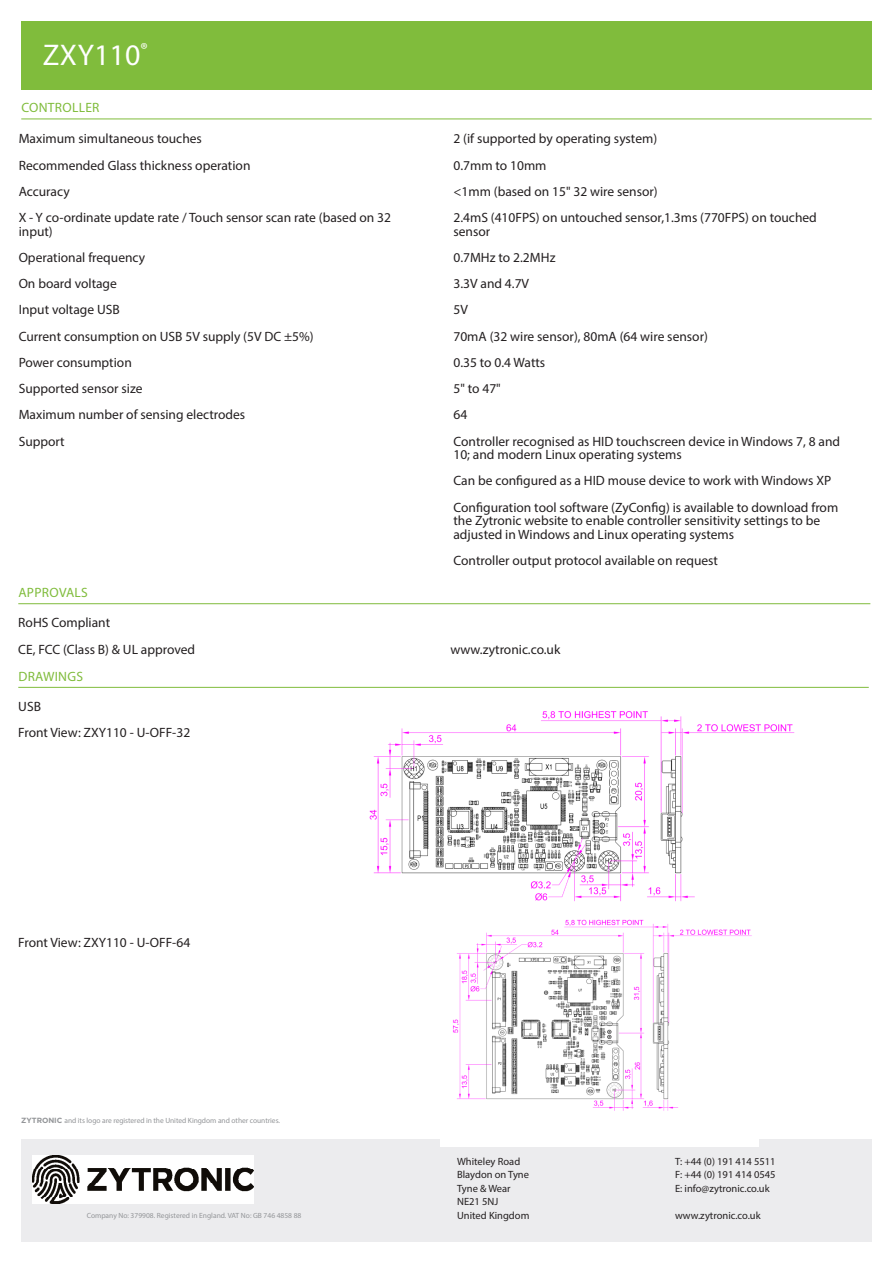
<style>
.page{position:relative;width:893px;height:1263px;background:#fff}
.page>*{position:absolute;margin:0;border:0;box-sizing:border-box;transform-origin:0 0}
.t1{font:30px "Myriad Pro";letter-spacing:.01em;color:#fff}
.t2{font:13.5px/13.5px "Myriad Pro";color:#231f20}
.underline{font:13.5px "Myriad Pro";letter-spacing:.02em;color:#80bc3c}
.t3{font:10.5px/13.5px "Myriad Pro";color:#231f20}
.t4{font:7.5px "Myriad Pro";letter-spacing:-.005em;color:#939598}
.s1{font-family:"Gotham";font-weight:700}
</style>
<div class="page">
<div style="left:21px;top:1140px;width:851px;height:102px;background:#ececee"></div>
<img style="left:32px;top:1156px;width:222px;height:47px">
<div style="left:21px;top:21px;width:851px;height:68px;background:#80bc3c"></div>
<hr style="left:18px;top:603px;width:852px;height:1px;background:#80bc3c">
<hr style="left:18px;top:687px;width:851px;height:1px;background:#80bc3c">
<hr style="left:21px;top:119px;width:851px;height:1px;background:#80bc3c">
<img style="left:369px;top:711px;width:426px;height:191px">
<img style="left:441px;top:919px;width:317px;height:228px">
<p class="t1" style="left:43px;top:36px;width:106px">ZXY110<sup>®</sup></p>
<p class="underline" style="left:21px;top:99px;width:80px">CONTROLLER</p>
<p class="t2" style="left:19px;top:132px;width:185px">Maximum simultaneous touches</p>
<p class="t2" style="left:19px;top:158px;width:233px">Recommended Glass thickness operation</p>
<p class="t2" style="left:19px;top:184px;width:53px">Accuracy</p>
<p class="t2" style="left:19px;top:211px;width:374px">X - Y co-ordinate update rate / Touch sensor scan rate (based on 32 input)</p>
<p class="t2" style="left:19px;top:250px;width:128px">Operational frequency</p>
<p class="t2" style="left:19px;top:277px;width:100px">On board voltage</p>
<p class="t2" style="left:19px;top:303px;width:103px">Input voltage USB</p>
<p class="t2" style="left:19px;top:329px;width:296px">Current consumption on USB 5V supply (5V DC ±5%)</p>
<p class="t2" style="left:19px;top:355px;width:115px">Power consumption</p>
<p class="t2" style="left:19px;top:382px;width:125px">Supported sensor size</p>
<p class="t2" style="left:19px;top:408px;width:228px">Maximum number of sensing electrodes</p>
<p class="t2" style="left:19px;top:434px;width:48px">Support</p>
<p class="t2" style="left:453px;top:132px;width:205px">2 (if supported by operating system)</p>
<p class="t2" style="left:453px;top:158px;width:95px">0.7mm to 10mm</p>
<p class="t2" style="left:453px;top:184px;width:206px">&lt;1mm (based on 15" 32 wire sensor)</p>
<p class="t2" style="left:453px;top:211px;width:365px">2.4mS (410FPS) on untouched sensor,1.3ms (770FPS) on touched sensor</p>
<p class="t2" style="left:453px;top:250px;width:103px">0.7MHz to 2.2MHz</p>
<p class="t2" style="left:453px;top:277px;width:77px">3.3V and 4.7V</p>
<p class="t2" style="left:453px;top:303px;width:16px">5V</p>
<p class="t2" style="left:453px;top:329px;width:256px">70mA (32 wire sensor), 80mA (64 wire sensor)</p>
<p class="t2" style="left:453px;top:355px;width:93px">0.35 to 0.4 Watts</p>
<p class="t2" style="left:453px;top:382px;width:49px">5" to 47"</p>
<p class="t2" style="left:453px;top:408px;width:15px">64</p>
<p class="t2" style="left:453px;top:434px;width:388px">Controller recognised as HID touchscreen device in Windows 7, 8 and<br>10; and modern Linux operating systems</p>
<p class="t2" style="left:453px;top:474px;width:379px">Can be configured as a HID mouse device to work with Windows XP</p>
<p class="t2" style="left:453px;top:500px;width:386px">Configuration tool software (ZyConfig) is available to download from the Zytronic website to enable controller sensitivity settings to be adjusted in Windows and Linux operating systems</p>
<p class="t2" style="left:453px;top:553px;width:266px">Controller output protocol available on request</p>
<p class="underline" style="left:18px;top:584px;width:71px">APPROVALS</p>
<p class="t2" style="left:18px;top:616px;width:93px">RoHS Compliant</p>
<p class="t2" style="left:18px;top:642px;width:178px">CE, FCC (Class B) &amp; UL approved</p>
<p class="t2" style="left:450px;top:642px;width:111px">www.zytronic.co.uk</p>
<p class="underline" style="left:18px;top:668px;width:66px">DRAWINGS</p>
<p class="t2" style="left:18px;top:700px;width:24px">USB</p>
<p class="t2" style="left:18px;top:726px;width:173px">Front View: ZXY110 - U-OFF-32</p>
<p class="t2" style="left:18px;top:936px;width:173px">Front View: ZXY110 - U-OFF-64</p>
<p class="t4" style="left:21px;top:1116px;width:260px"><span class="s1">ZYTRONIC</span> and its logo are registered in the United Kingdom and other countries.</p>
<p class="t3" style="left:457px;top:1154px;width:74px">Whiteley Road<br>Blaydon on Tyne<br>Tyne &amp; Wear<br>NE21 5NJ<br>United Kingdom</p>
<p class="t3" style="left:675px;top:1154px;width:102px;text-align:justify">T: +44 (0) 191 414 5511<br>F: +44 (0) 191 414 0545<br>E: info@zytronic.co.uk</p>
<p class="t4" style="left:87px;top:1211px;width:216px">Company No: 379908. Registered in England. VAT No: GB 746 4858 88</p>
<p class="t3" style="left:675px;top:1208px;width:87px">www.zytronic.co.uk</p>
</div>
